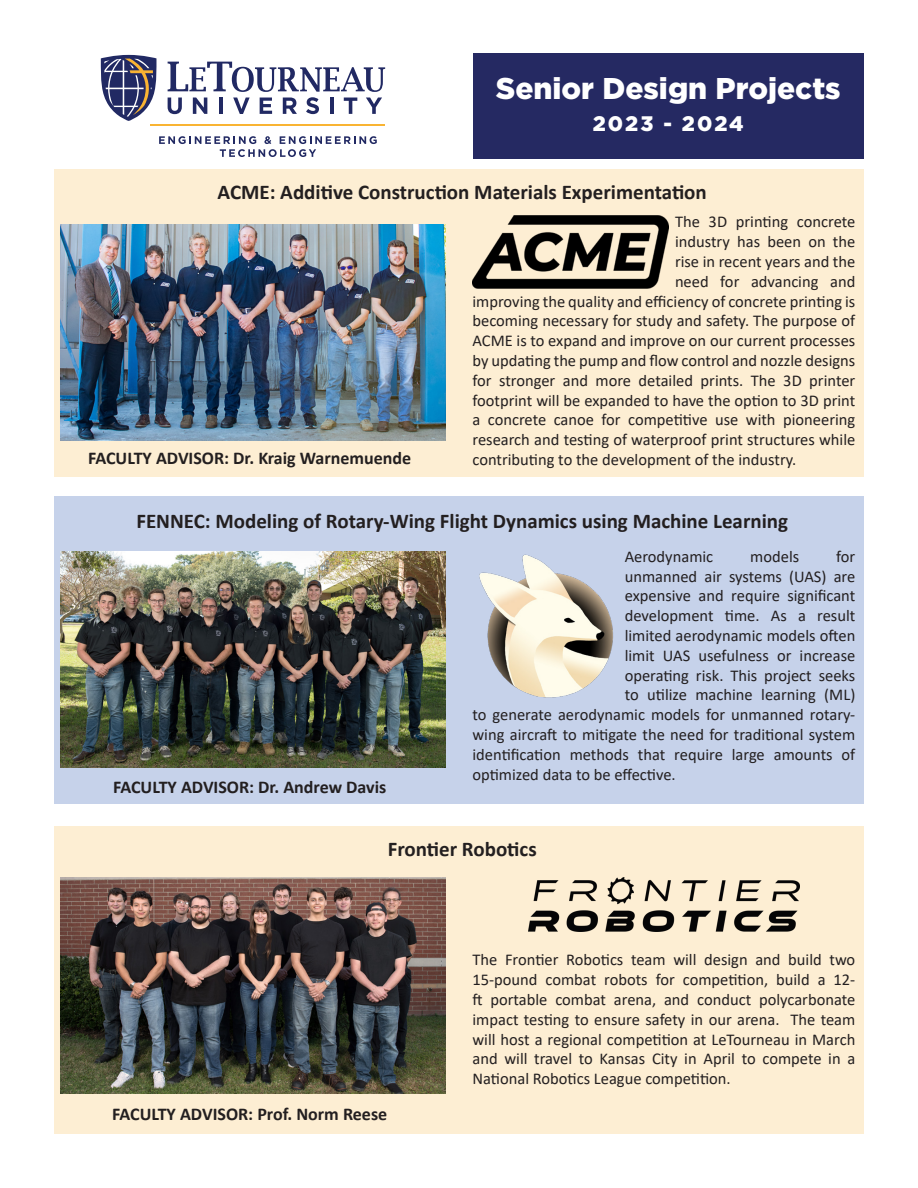
<style>
.page{position:relative;width:918px;height:1188px;background:#fff}
.page>*{position:absolute;margin:0;border:0;box-sizing:border-box;transform-origin:0 0}
.t1{font:900 30px "Gotham";color:#fff}
.t2{font:700 21px "Calibri";color:#231f20}
.t3{font:900 21px "Gotham";letter-spacing:.095em;color:#fff}
.t4{font:700 18px "Calibri";color:#231f20}
.t5{font:16.5px/19.8px "Calibri";color:#231f20;text-align:justify}
</style>
<div class="page">
<div style="left:54px;top:496px;width:810px;height:308px;background:#c6d2ea"></div>
<div style="left:54px;top:826px;width:810px;height:308px;background:#fdeed3"></div>
<img style="left:479px;top:554px;width:134px;height:144px">
<img style="left:61px;top:552px;width:385px;height:216px">
<img style="left:529px;top:877px;width:270px;height:54px">
<img style="left:61px;top:877px;width:385px;height:216px">
<svg style="left:168px;top:62px;width:217px;height:52px"></svg>
<svg style="left:101px;top:55px;width:55px;height:66px"></svg>
<svg style="left:159px;top:136px;width:218px;height:21px"></svg>
<hr style="left:151px;top:124px;width:234px;height:1px;background:#f9b433">
<div style="left:54px;top:169px;width:810px;height:307px;background:#fdeed3"></div>
<img style="left:61px;top:224px;width:385px;height:216px">
<img style="left:473px;top:215px;width:195px;height:73px">
<div style="left:473px;top:53px;width:391px;height:106px;background:#252962"></div>
<p class="t1" style="left:496px;top:68px;width:346px">Senior Design Projects</p>
<p class="t3" style="left:593px;top:109px;width:153px">2023 - 2024</p>
<p class="t2" style="left:218px;top:177px;width:491px">ACME: Additive Construction Materials Experimentation</p>
<p class="t4" style="left:88px;top:445px;width:325px">FACULTY ADVISOR: Dr. Kraig Warnemuende</p>
<p class="t5" style="left:675px;top:212px;width:182px">The 3D printing concrete</p>
<p class="t5" style="left:675px;top:231px;width:182px">industry has been on the</p>
<p class="t5" style="left:675px;top:251px;width:182px">rise in recent years and the</p>
<p class="t5" style="left:675px;top:271px;width:182px">need for advancing and</p>
<p class="t5" style="left:472px;top:291px;width:384px">improving the quality and efficiency of concrete printing is</p>
<p class="t5" style="left:472px;top:311px;width:384px">becoming necessary for study and safety. The purpose of</p>
<p class="t5" style="left:472px;top:330px;width:384px">ACME is to expand and improve on our current processes</p>
<p class="t5" style="left:472px;top:350px;width:384px">by updating the pump and flow control and nozzle designs</p>
<p class="t5" style="left:472px;top:370px;width:384px">for stronger and more detailed prints. The 3D printer</p>
<p class="t5" style="left:472px;top:390px;width:384px">footprint will be expanded to have the option to 3D print</p>
<p class="t5" style="left:472px;top:410px;width:384px">a concrete canoe for competitive use with pioneering</p>
<p class="t5" style="left:472px;top:429px;width:384px">research and testing of waterproof print structures while</p>
<p class="t5" style="left:472px;top:449px;width:325px">contributing to the development of the industry.</p>
<p class="t2" style="left:136px;top:506px;width:653px">FENNEC: Modeling of Rotary-Wing Flight Dynamics using Machine Learning</p>
<p class="t4" style="left:113px;top:774px;width:275px">FACULTY ADVISOR: Dr. Andrew Davis</p>
<p class="t5" style="left:625px;top:546px;width:90px">Aerodynamic</p>
<p class="t5" style="left:750px;top:546px;width:50px">models</p>
<p class="t5" style="left:836px;top:546px;width:21px">for</p>
<p class="t5" style="left:625px;top:566px;width:232px">unmanned air systems (UAS) are</p>
<p class="t5" style="left:625px;top:586px;width:232px">expensive and require significant</p>
<p class="t5" style="left:625px;top:605px;width:232px">development time. As a result</p>
<p class="t5" style="left:625px;top:625px;width:232px">limited aerodynamic models often</p>
<p class="t5" style="left:625px;top:645px;width:232px">limit UAS usefulness or increase</p>
<p class="t5" style="left:625px;top:665px;width:232px">operating risk. This project seeks</p>
<p class="t5" style="left:625px;top:685px;width:232px">to utilize machine learning (ML)</p>
<p class="t5" style="left:472px;top:704px;width:384px">to generate aerodynamic models for unmanned rotary-</p>
<p class="t5" style="left:472px;top:724px;width:384px">wing aircraft to mitigate the need for traditional system</p>
<p class="t5" style="left:472px;top:744px;width:384px">identification methods that require large amounts of</p>
<p class="t5" style="left:472px;top:764px;width:205px">optimized data to be effective.</p>
<p class="t2" style="left:388px;top:834px;width:151px">Frontier Robotics</p>
<p class="t4" style="left:112px;top:1101px;width:277px">FACULTY ADVISOR: Prof. Norm Reese</p>
<p class="t5" style="left:472px;top:950px;width:384px">The Frontier Robotics team will design and build two 15-pound combat robots for competition, build a 12- ft portable combat arena, and conduct polycarbonate impact testing to ensure safety in our arena. The team will host a regional competition at LeTourneau in March and will travel to Kansas City in April to compete in a National Robotics League competition.</p>
</div>
